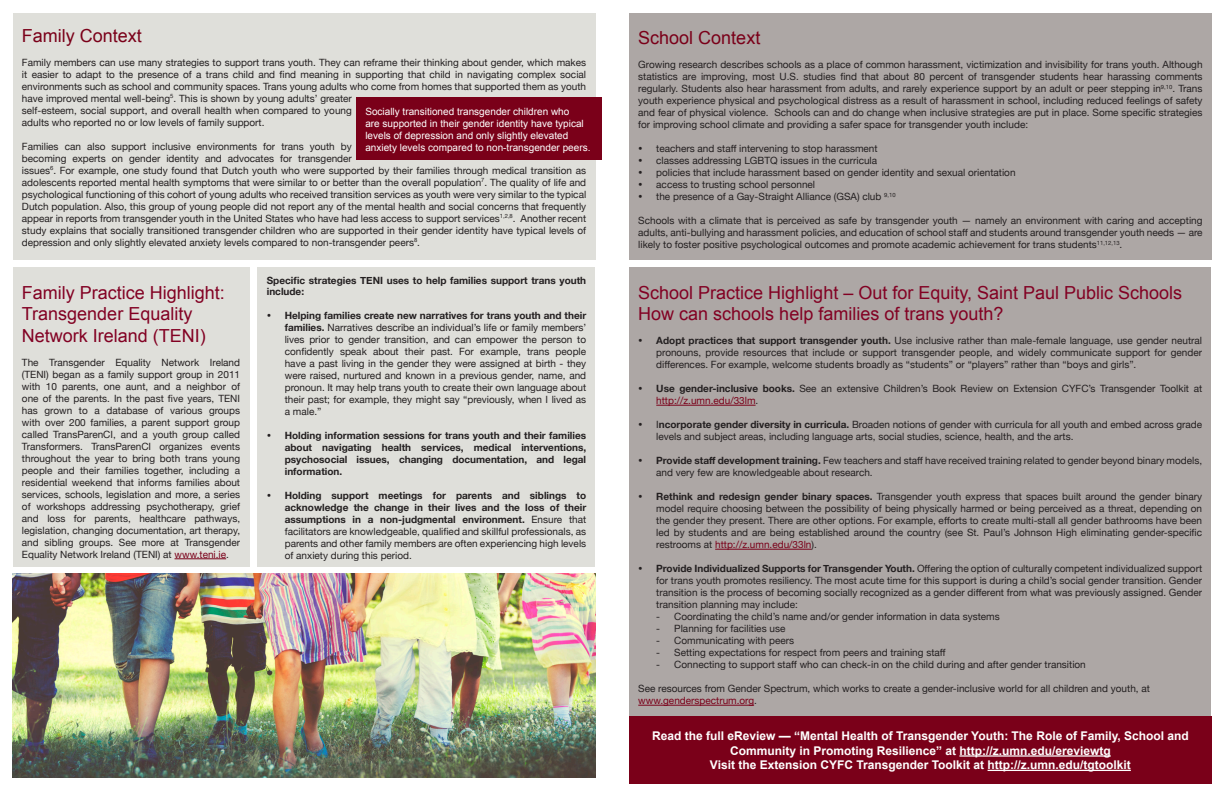
<style>
.page{position:relative;width:1224px;height:792px;background:#fff}
.page>*{position:absolute;margin:0;border:0;box-sizing:border-box;transform-origin:0 0}
.t1{font:18px/21.6px "Arial";color:#820123}
.t2{font:18px "Arial";color:#7a0019}
.t3{font:700 12px/14.4px "Arial";color:#fff;text-align:center}
.t4{font:10px/12px "Helvetica Neue";color:#231f20;text-align:justify}
.t5{font:700 10px/12px "Helvetica Neue";color:#231f20}
.t6{font:10px/12px "Arial";color:#fff}
.t7{font:10px "Helvetica Neue";color:#7a0019}
.s1{color:#7a0019}
.s2{font-weight:700}
.s3{color:#231f20}
</style>
<div class="page">
<div style="left:629px;top:267px;width:582px;height:510px;background:#ada7a5"></div>
<hr style="left:656px;top:405px;width:100px;height:1px;background:#7a0019">
<hr style="left:715px;top:549px;width:97px;height:1px;background:#7a0019">
<hr style="left:638px;top:705px;width:116px;height:1px;background:#7a0019">
<div style="left:13px;top:13px;width:582px;height:246px;background:#dfdfda"></div>
<div style="left:13px;top:267px;width:236px;height:300px;background:#dfdfda"></div>
<hr style="left:175px;top:559px;width:51px;height:1px;background:#7a0019">
<img style="left:13px;top:573px;width:582px;height:204px">
<div style="left:258px;top:267px;width:337px;height:300px;background:#dfdfda"></div>
<div style="left:629px;top:13px;width:583px;height:246px;background:#ada7a5"></div>
<div style="left:356px;top:98px;width:246px;height:62px;background:#7a0019"></div>
<div style="left:629px;top:716px;width:583px;height:68px;background:#7a0019"></div>
<hr style="left:959px;top:755px;width:152px;height:2px;background:#fff">
<hr style="left:988px;top:770px;width:143px;height:1px;background:#fff">
<p class="t2" style="left:22px;top:24px;width:122px">Family Context</p>
<p class="t4" style="left:22px;top:57px;width:566px;text-align:left">Family members can use many strategies to support trans youth. They can reframe their thinking about gender, which makes it easier to adapt to the presence of a trans child and find meaning in supporting that child in navigating complex social environments such as school and community spaces. Trans young adults who come from homes that supported them as youth have improved mental well-being<sup>5</sup>. This is shown by young adults’ greater<br>self-esteem, social support, and overall health when compared to young<br>adults who reported no or low levels of family support.</p>
<p class="t4" style="left:22px;top:141px;width:566px;text-align:left">Families can also support inclusive environments for trans youth by<br>becoming experts on gender identity and advocates for transgender<br>issues<sup>6</sup>. For example, one study found that Dutch youth who were supported by their families through medical transition as adolescents reported mental health symptoms that were similar to or better than the overall population<sup>7</sup>. The quality of life and psychological functioning of this cohort of young adults who received transition services as youth were very similar to the typical Dutch population. Also, this group of young people did not report any of the mental health and social concerns that frequently appear in reports from transgender youth in the United States who have had less access to support services<sup>1,2,8</sup>. Another recent study explains that socially transitioned transgender children who are supported in their gender identity have typical levels of depression and only slightly elevated anxiety levels compared to non-transgender peers<sup>8</sup>.</p>
<p class="t1" style="left:22px;top:282px;width:205px">Family Practice Highlight:<br>Transgender Equality<br>Network Ireland (TENI)</p>
<p class="t4" style="left:22px;top:357px;width:220px">The Transgender Equality Network Ireland (TENI) began as a family support group in 2011 with 10 parents, one aunt, and a neighbor of one of the parents. In the past five years, TENI has grown to a database of various groups with over 200 families, a parent support group called TransParenCI, and a youth group called Transformers. TransParenCI organizes events throughout the year to bring both trans young people and their families together, including a residential weekend that informs families about services, schools, legislation and more, a series of workshops addressing psychotherapy, grief and loss for parents, healthcare pathways, legislation, changing documentation, art therapy, and sibling groups. See more at Transgender Equality Network Ireland (TENI) at <span class="s1">www.teni.ie</span>.</p>
<p class="t6" style="left:365px;top:105px;width:227px">Socially transitioned transgender children who<br>are supported in their gender identity have typical levels of depression and only slightly elevated anxiety levels compared to non-transgender peers.</p>
<p class="t5" style="left:267px;top:276px;width:321px;line-height:11px">Specific strategies TENI uses to help families support trans youth include:</p>
<p class="t4" style="left:285px;top:310px;width:303px"><span class="s2">Helping families create new narratives for trans youth and their families.</span> Narratives describe an individual’s life or family members’ lives prior to gender transition, and can empower the person to confidently speak about their past. For example, trans people have a past living in the gender they were assigned at birth - they were raised, nurtured and known in a previous gender, name, and pronoun. It may help trans youth to create their own language about their past; for example, they might say “previously, when I lived as a male.”</p>
<p class="t5" style="left:285px;top:430px;width:303px;text-align:justify">Holding information sessions for trans youth and their families about navigating health services, medical interventions, psychosocial issues, changing documentation, and legal information.</p>
<p class="t4" style="left:285px;top:490px;width:303px"><span class="s2">Holding support meetings for parents and siblings to acknowledge the change in their lives and the loss of their assumptions in a non-judgmental environment.</span> Ensure that facilitators are knowledgeable, qualified and skillful professionals, as parents and other family members are often experiencing high levels of anxiety during this period.</p>
<p class="t2" style="left:638px;top:26px;width:124px">School Context</p>
<p class="t4" style="left:638px;top:59px;width:566px">Growing research describes schools as a place of common harassment, victimization and invisibility for trans youth. Although statistics are improving, most U.S. studies find that about 80 percent of transgender students hear harassing comments regularly. Students also hear harassment from adults, and rarely experience support by an adult or peer stepping in<sup>9,10</sup>. Trans youth experience physical and psychological distress as a result of harassment in school, including reduced feelings of safety and fear of physical violence. Schools can and do change when inclusive strategies are put in place. Some specific strategies for improving school climate and providing a safer space for transgender youth include:</p>
<p class="t4" style="left:656px;top:143px;width:223px">teachers and staff intervening to stop harassment</p>
<p class="t4" style="left:656px;top:155px;width:222px">classes addressing LGBTQ issues in the curricula</p>
<p class="t4" style="left:656px;top:167px;width:361px">policies that include harassment based on gender identity and sexual orientation</p>
<p class="t4" style="left:656px;top:179px;width:160px">access to trusting school personnel</p>
<p class="t4" style="left:656px;top:191px;width:241px">the presence of a Gay-Straight Alliance (GSA) club <sup>9,10</sup></p>
<p class="t4" style="left:638px;top:215px;width:566px">Schools with a climate that is perceived as safe by transgender youth — namely an environment with caring and accepting adults, anti-bullying and harassment policies, and education of school staff and students around transgender youth needs — are likely to foster positive psychological outcomes and promote academic achievement for trans students<sup>11,12,13</sup>.</p>
<p class="t1" style="left:638px;top:282px;width:545px">School Practice Highlight – Out for Equity, Saint Paul Public Schools</p>
<p class="t1" style="left:638px;top:303px;width:367px">How can schools help families of trans youth?</p>
<p class="t4" style="left:656px;top:335px;width:547px"><span class="s2">Adopt practices that support transgender youth.</span> Use inclusive rather than male-female language, use gender neutral pronouns, provide resources that include or support transgender people, and widely communicate support for gender differences. For example, welcome students broadly as “students” or “players” rather than “boys and girls”.</p>
<p class="t4" style="left:656px;top:383px;width:547px"><span class="s2">Use gender-inclusive books.</span> See an extensive Children’s Book Review on Extension CYFC’s Transgender Toolkit at <span class="s1">http://z.umn.edu/33lm</span>.</p>
<p class="t4" style="left:656px;top:419px;width:547px">I<span class="s2">ncorporate gender diversity in curricula.</span> Broaden notions of gender with curricula for all youth and embed across grade levels and subject areas, including language arts, social studies, science, health, and the arts.</p>
<p class="t4" style="left:656px;top:455px;width:547px"><span class="s2">Provide staff development training.</span> Few teachers and staff have received training related to gender beyond binary models, and very few are knowledgeable about research.</p>
<p class="t4" style="left:656px;top:491px;width:547px"><span class="s2">Rethink and redesign gender binary spaces.</span> Transgender youth express that spaces built around the gender binary model require choosing between the possibility of being physically harmed or being perceived as a threat, depending on the gender they present. There are other options. For example, efforts to create multi-stall all gender bathrooms have been led by students and are being established around the country (see St. Paul’s Johnson High eliminating gender-specific restrooms at <span class="s1">http://z.umn.edu/33ln</span>).</p>
<p class="t4" style="left:656px;top:563px;width:547px"><span class="s2">Provide Individualized Supports for Transgender Youth.</span> Offering the option of culturally competent individualized support for trans youth promotes resiliency. The most acute time for this support is during a child’s social gender transition. Gender transition is the process of becoming socially recognized as a gender different from what was previously assigned. Gender transition planning may include:</p>
<p class="t4" style="left:656px;top:611px;width:345px">- Coordinating the child’s name and/or gender information in data systems</p>
<p class="t4" style="left:656px;top:623px;width:131px">- Planning for facilities use</p>
<p class="t4" style="left:656px;top:635px;width:139px">- Communicating with peers</p>
<p class="t4" style="left:656px;top:647px;width:291px">- Setting expectations for respect from peers and training staff</p>
<p class="t4" style="left:656px;top:659px;width:431px">- Connecting to support staff who can check-in on the child during and after gender transition</p>
<p class="t4" style="left:638px;top:683px;width:513px">See resources from Gender Spectrum, which works to create a gender-inclusive world for all children and youth, at</p>
<p class="t7" style="left:638px;top:693px;width:120px">www.genderspectrum.org<span class="s3">.</span></p>
<p class="t3" style="left:652px;top:729px;width:538px">Read the full eReview — “Mental Health of Transgender Youth: The Role of Family, School and<br>Community in Promoting Resilience” at http://z.umn.edu/ereviewtg</p>
<p class="t3" style="left:710px;top:758px;width:422px">Visit the Extension CYFC Transgender Toolkit at http://z.umn.edu/tgtoolkit</p>
</div>
